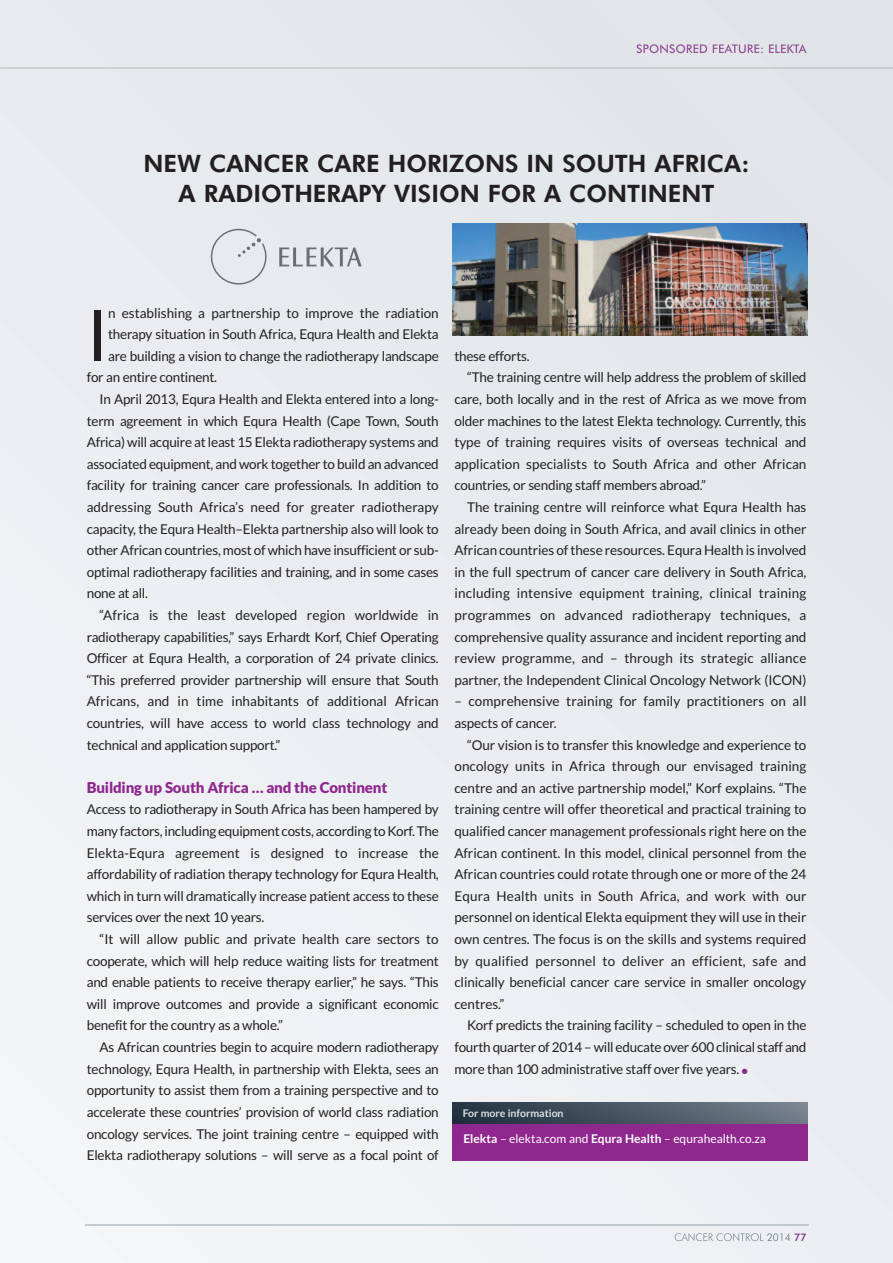
<style>
.page{position:relative;width:893px;height:1263px;background:#fff}
.page>*{position:absolute;margin:0;border:0;box-sizing:border-box;transform-origin:0 0}
.t1{font:70.5px "Lato";color:#231f20}
.t2{font:800 24px/30px "Futura BT";color:#231f20;text-align:center}
.t3{font:900 15px "Lato";letter-spacing:-.01em;color:#8f278f}
.t4{font:13.5px/21.6px "Lato";letter-spacing:-.015em;color:#231f20;text-align:justify}
.t5{font:13.5px/21.6px "Lato";letter-spacing:.005em;color:#231f20}
.t6{font:13.5px "Lato";letter-spacing:.015em;color:#231f20}
.t7{font:13.5px "Lato";letter-spacing:.01em;color:#231f20}
.t8{font:12px "Lato";color:#fff}
.t9{font:700 10.5px "Lato";color:#d9dfdf}
.s1{color:#8f278f}
.s2{font-weight:700}
</style>
<div class="page">
<img style="left:0;top:0;width:893px;height:1263px">
<hr style="left:0;top:67px;width:893px;height:2px;background:#cacfd0">
<img style="left:636px;top:44px;width:123px;height:9px">
<img style="left:85px;top:1224px;width:723px;height:2px">
<img style="left:675px;top:1233px;width:88px;height:8px">
<img style="left:767px;top:1233px;width:23px;height:8px">
<svg style="left:794px;top:1233px;width:12px;height:8px"></svg>
<svg style="left:279px;top:247px;width:83px;height:19px;background:#bfc1c4"></svg>
<svg style="left:211px;top:229px;width:56px;height:56px;background:#dcdfe2"></svg>
<div style="left:452px;top:1103px;width:356px;height:57px;background:#8f278f"></div>
<div style="left:452px;top:1102px;width:356px;height:21px;background:linear-gradient(to right,#21303e,#75818c)"></div>
<img style="left:452px;top:223px;width:355px;height:113px">
<h2 class="t2" style="left:143px;top:150px;width:608px">NEW CANCER CARE HORIZONS IN SOUTH AFRICA:<br>A RADIOTHERAPY VISION FOR A CONTINENT</h2>
<h1 class="t1" style="left:87px;top:295px;width:23px">I</h1>
<p class="t4" style="left:108px;top:302px;width:332px">n establishing a partnership to improve the radiation</p>
<p class="t4" style="left:108px;top:324px;width:332px">therapy situation in South Africa, Equra Health and Elekta</p>
<p class="t4" style="left:108px;top:345px;width:332px">are building a vision to change the radiotherapy landscape</p>
<p class="t4" style="left:87px;top:367px;width:132px">for an entire continent.</p>
<p class="t4" style="left:99px;top:389px;width:341px">In April 2013, Equra Health and Elekta entered into a long-</p>
<p class="t4" style="left:87px;top:410px;width:354px">term agreement in which Equra Health (Cape Town, South</p>
<p class="t4" style="left:87px;top:432px;width:354px">Africa) will acquire at least 15 Elekta radiotherapy systems and</p>
<p class="t4" style="left:87px;top:453px;width:354px">associated equipment, and work together to build an advanced</p>
<p class="t4" style="left:87px;top:475px;width:354px">facility for training cancer care professionals. In addition to</p>
<p class="t5" style="left:87px;top:497px;width:354px">addressing South Africa’s need for greater radiotherapy</p>
<p class="t4" style="left:87px;top:518px;width:354px">capacity, the Equra Health–Elekta partnership also will look to</p>
<p class="t4" style="left:87px;top:540px;width:354px">other African countries, most of which have insufficient or sub-</p>
<p class="t4" style="left:87px;top:561px;width:354px">optimal radiotherapy facilities and training, and in some cases</p>
<p class="t4" style="left:87px;top:583px;width:63px">none at all.</p>
<p class="t5" style="left:99px;top:605px;width:341px">“Africa is the least developed region worldwide in</p>
<p class="t4" style="left:87px;top:626px;width:354px">radiotherapy capabilities,” says Erhardt Korf, Chief Operating</p>
<p class="t4" style="left:87px;top:648px;width:354px">Officer at Equra Health, a corporation of 24 private clinics.</p>
<p class="t4" style="left:87px;top:669px;width:354px">“This preferred provider partnership will ensure that South</p>
<p class="t5" style="left:87px;top:691px;width:354px">Africans, and in time inhabitants of additional African</p>
<p class="t4" style="left:87px;top:713px;width:354px">countries, will have access to world class technology and</p>
<p class="t4" style="left:87px;top:734px;width:195px">technical and application support.”</p>
<p class="t3" style="left:87px;top:779px;width:302px">Building up South Africa … and the Continent</p>
<p class="t4" style="left:87px;top:799px;width:354px">Access to radiotherapy in South Africa has been hampered by many factors, including equipment costs, according toKorf.The Elekta-Equra agreement is designed to increase the affordability of radiation therapy technology for Equra Health, which in turn will dramatically increase patient access to these services over the next 10 years.</p>
<p class="t4" style="left:87px;top:929px;width:354px;text-indent:13px">“It will allow public and private health care sectors to cooperate, which will help reduce waiting lists for treatment and enable patients to receive therapy earlier,” he says. “This will improve outcomes and provide a significant economic benefit for the country as a whole.”</p>
<p class="t4" style="left:87px;top:1037px;width:354px;text-indent:13px">As African countries begin to acquire modern radiotherapy technology, Equra Health, in partnership with Elekta, sees an opportunity to assist them from a training perspective and to accelerate these countries’ provision of world class radiation oncology services. The joint training centre – equipped with Elekta radiotherapy solutions – will serve as a focal point of</p>
<p class="t4" style="left:454px;top:345px;width:77px">these efforts.</p>
<p class="t4" style="left:467px;top:367px;width:341px">“The training centre will help address the problem of skilled</p>
<p class="t4" style="left:454px;top:389px;width:354px">care, both locally and in the rest of Africa as we move from</p>
<p class="t4" style="left:454px;top:410px;width:354px">older machines to the latest Elekta technology. Currently, this</p>
<p class="t4" style="left:454px;top:432px;width:354px">type of training requires visits of overseas technical and</p>
<p class="t4" style="left:454px;top:453px;width:354px">application specialists to South Africa and other African</p>
<p class="t4" style="left:454px;top:475px;width:253px">countries, or sending staff members abroad.”</p>
<p class="t4" style="left:467px;top:497px;width:341px">The training centre will reinforce what Equra Health has</p>
<p class="t4" style="left:454px;top:518px;width:354px">already been doing in South Africa, and avail clinics in other</p>
<p class="t4" style="left:454px;top:540px;width:354px">African countries of these resources. Equra Health is involved</p>
<p class="t4" style="left:454px;top:561px;width:354px">in the full spectrum of cancer care delivery in South Africa,</p>
<p class="t6" style="left:454px;top:586px;width:354px">including intensive equipment training, clinical training</p>
<p class="t6" style="left:454px;top:607px;width:354px">programmes on advanced radiotherapy techniques, a</p>
<p class="t4" style="left:454px;top:626px;width:354px">comprehensive quality assurance and incident reporting and</p>
<p class="t7" style="left:454px;top:651px;width:354px">review programme, and – through its strategic alliance</p>
<p class="t4" style="left:454px;top:669px;width:354px">partner, the Independent Clinical Oncology Network (ICON)</p>
<p class="t5" style="left:454px;top:691px;width:354px">– comprehensive training for family practitioners on all aspects of cancer.</p>
<p class="t4" style="left:454px;top:734px;width:354px;text-indent:13px">“Our vision is to transfer this knowledge and experience to oncology units in Africa through our envisaged training centre and an active partnership model,” Korf explains. “The training centre will offer theoretical and practical training to qualified cancer management professionals right here on the African continent. In this model, clinical personnel from the African countries could rotate through one or more of the 24<br>Equra Health units in South Africa, and work with our personnel on identical Elekta equipment they will use in their own centres. The focus is on the skills and systems required by qualified personnel to deliver an efficient, safe and clinically beneficial cancer care service in smaller oncology centres.”</p>
<p class="t4" style="left:454px;top:1015px;width:354px;text-indent:13px">Korf predicts the training facility – scheduled to open in the fourth quarter of 2014 – will educate over 600 clinical staff and more than 100 administrative staff over five years. <span class="s1">●</span></p>
<p class="t9" style="left:463px;top:1107px;width:102px">For more information</p>
<p class="t8" style="left:463px;top:1132px;width:304px"><span class="s2">Elekta</span> – elekta.com and <span class="s2">Equra Health</span> – equrahealth.co.za</p>
</div>
